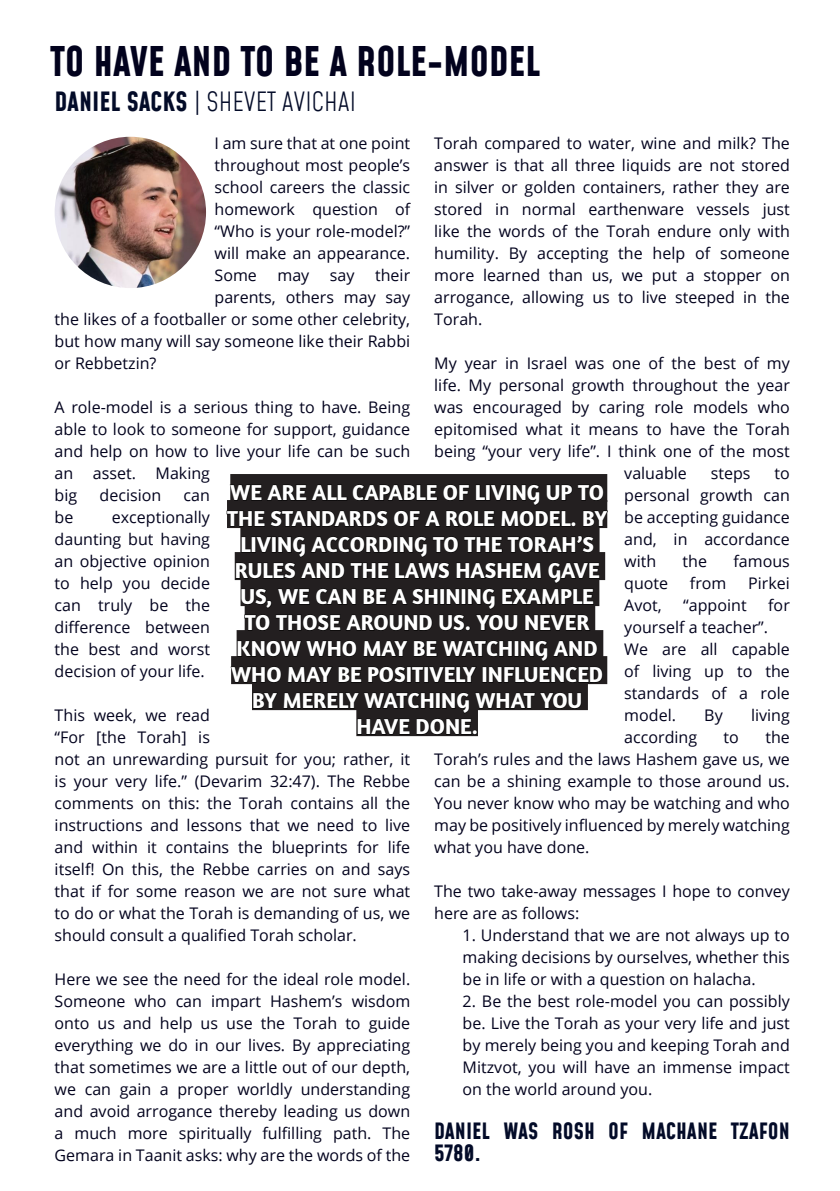
<style>
.page{position:relative;width:840px;height:1191px;background:#fff}
.page>*{position:absolute;margin:0;border:0;box-sizing:border-box;transform-origin:0 0}
.t1{font:700 40px "Mohave";letter-spacing:-.01em;color:#02021d}
.t2{font:300 26px "Mohave";color:#030b28}
.t3{font:700 22px/26px "Amaranth";color:#fff;text-align:center}
.t4{font:700 22px/22px "Mohave";color:#030b28}
.t5{font:16px/22px "Open Sans";color:#02021d;text-align:justify}
.s1{font-weight:700}
</style>
<div class="page">
<img style="left:55px;top:137px;width:151px;height:151px;border-radius:76px">
<div style="left:230px;top:474px;width:377px;height:28px;background:#231f20"></div>
<div style="left:240px;top:526px;width:359px;height:28px;background:#231f20"></div>
<div style="left:236px;top:630px;width:367px;height:28px;background:#231f20"></div>
<div style="left:252px;top:682px;width:335px;height:28px;background:#231f20"></div>
<div style="left:356px;top:708px;width:121px;height:28px;background:#231f20"></div>
<svg style="left:226px;top:484px;width:382px;height:43px"></svg>
<svg style="left:235px;top:535px;width:365px;height:96px"></svg>
<svg style="left:230px;top:640px;width:373px;height:43px"></svg>
<svg style="left:252px;top:692px;width:330px;height:43px"></svg>
<p class="t1" style="left:50px;top:37px;width:491px">TO HAVE AND TO BE A ROLE-MODEL</p>
<p class="t2" style="left:55px;top:85px;width:303px"><span class="s1">DANIEL SACKS</span> | SHEVET AVICHAI</p>
<p class="t5" style="left:214px;top:132px;width:197px">I am sure that at one point throughout most people’s school careers the classic homework question of “Who is your role-model?” will make an appearance.<br>Some</p>
<p class="t5" style="left:434px;top:132px;width:357px">Torah compared to water, wine and milk? The answer is that all three liquids are not stored in silver or golden containers, rather they are stored in normal earthenware vessels just like the words of the Torah endure only with humility. By accepting the help of someone more learned than us, we put a stopper on arrogance, allowing us to live steeped in the Torah.</p>
<p class="t5" style="left:434px;top:352px;width:357px">My year in Israel was one of the best of my</p>
<p class="t5" style="left:434px;top:374px;width:357px">life. My personal growth throughout the year</p>
<p class="t5" style="left:434px;top:396px;width:357px">was encouraged by caring role models who</p>
<p class="t5" style="left:434px;top:418px;width:357px">epitomised what it means to have the Torah</p>
<p class="t5" style="left:434px;top:440px;width:357px">being “your very life”. I think one of the most</p>
<p class="t5" style="left:624px;top:462px;width:64px">valuable</p>
<p class="t5" style="left:710px;top:462px;width:41px">steps</p>
<p class="t5" style="left:277px;top:264px;width:33px">may</p>
<p class="t5" style="left:330px;top:264px;width:26px">say</p>
<p class="t5" style="left:375px;top:264px;width:37px">their</p>
<p class="t5" style="left:214px;top:286px;width:197px">parents, others may say</p>
<p class="t5" style="left:55px;top:308px;width:357px">the likes of a footballer or some other celebrity,</p>
<p class="t5" style="left:55px;top:330px;width:357px">but how many will say someone like their Rabbi</p>
<p class="t5" style="left:55px;top:352px;width:103px">or Rebbetzin?</p>
<p class="t5" style="left:55px;top:396px;width:357px;text-align:left">A role-model is a serious thing to have. Being able to look to someone for support, guidance and help on how to live your life can be such an asset. Making<br>big</p>
<p class="t5" style="left:624px;top:462px;width:167px;text-indent:150px">to personal growth can be accepting guidance and, in accordance with</p>
<p class="t3" style="left:227px;top:479px;width:381px">WE ARE ALL CAPABLE OF LIVING UP TO<br>THE STANDARDS OF A ROLE MODEL. BY<br>LIVING ACCORDING TO THE TORAH’S<br>RULES AND THE LAWS HASHEM GAVE<br>US, WE CAN BE A SHINING EXAMPLE<br>TO THOSE AROUND US. YOU NEVER<br>KNOW WHO MAY BE WATCHING AND<br>WHO MAY BE POSITIVELY INFLUENCED<br>BY MERELY WATCHING WHAT YOU<br>HAVE DONE.</p>
<p class="t5" style="left:100px;top:484px;width:63px">decision</p>
<p class="t5" style="left:183px;top:484px;width:28px">can</p>
<p class="t5" style="left:55px;top:506px;width:157px;text-indent:57px">exceptionally daunting but having an objective opinion to help you decide can truly be the difference between the best and worst decision of your life.</p>
<p class="t5" style="left:55px;top:704px;width:357px;text-align:left">This week, we read<br>“For [the Torah] is<br>not an unrewarding pursuit for you; rather, it is your very life.” (Devarim 32:47). The Rebbe comments on this: the Torah contains all the instructions and lessons that we need to live and within it contains the blueprints for life itself! On this, the Rebbe carries on and says that if for some reason we are not sure what to do or what the Torah is demanding of us, we should consult a qualified Torah scholar.</p>
<p class="t5" style="left:55px;top:968px;width:357px">Here we see the need for the ideal role model.<br>Someone who can impart Hashem’s wisdom onto us and help us use the Torah to guide everything we do in our lives. By appreciating that sometimes we are a little out of our depth, we can gain a proper worldly understanding and avoid arrogance thereby leading us down a much more spiritually fulfilling path. The Gemara in Taanit asks: why are the words of the</p>
<p class="t5" style="left:55px;top:506px;width:20px">be</p>
<p class="t5" style="left:682px;top:550px;width:26px">the</p>
<p class="t5" style="left:733px;top:550px;width:58px">famous</p>
<p class="t5" style="left:624px;top:572px;width:45px">quote</p>
<p class="t5" style="left:689px;top:572px;width:38px">from</p>
<p class="t5" style="left:747px;top:572px;width:43px">Pirkei</p>
<p class="t5" style="left:624px;top:594px;width:39px">Avot,</p>
<p class="t5" style="left:683px;top:594px;width:65px">“appoint</p>
<p class="t5" style="left:767px;top:594px;width:23px">for</p>
<p class="t5" style="left:624px;top:616px;width:145px">yourself a teacher”.</p>
<p class="t5" style="left:624px;top:638px;width:167px">We are all capable of living up to the standards of a role model.</p>
<p class="t5" style="left:704px;top:704px;width:20px">By</p>
<p class="t5" style="left:750px;top:704px;width:40px">living</p>
<p class="t5" style="left:434px;top:726px;width:357px;text-indent:331px">the Torah’s rules and the laws Hashem gave us, we can be a shining example to those around us.<br>You never know who may be watching and who may be positively influenced by merely watching what you have done.</p>
<p class="t5" style="left:434px;top:880px;width:357px">The two take-away messages I hope to convey here are as follows:</p>
<p class="t5" style="left:462px;top:924px;width:328px">1. Understand that we are not always up to making decisions by ourselves, whether this be in life or with a question on halacha.</p>
<p class="t5" style="left:462px;top:990px;width:328px">2. Be the best role-model you can possibly be. Live the Torah as your very life and just by merely being you and keeping Torah and Mitzvot, you will have an immense impact on the world around you.</p>
<p class="t4" style="left:434px;top:1122px;width:357px">DANIEL WAS ROSH OF MACHANE TZAFON<br>5780.</p>
<p class="t5" style="left:624px;top:726px;width:74px">according</p>
<p class="t5" style="left:723px;top:726px;width:17px">to</p>
</div>
